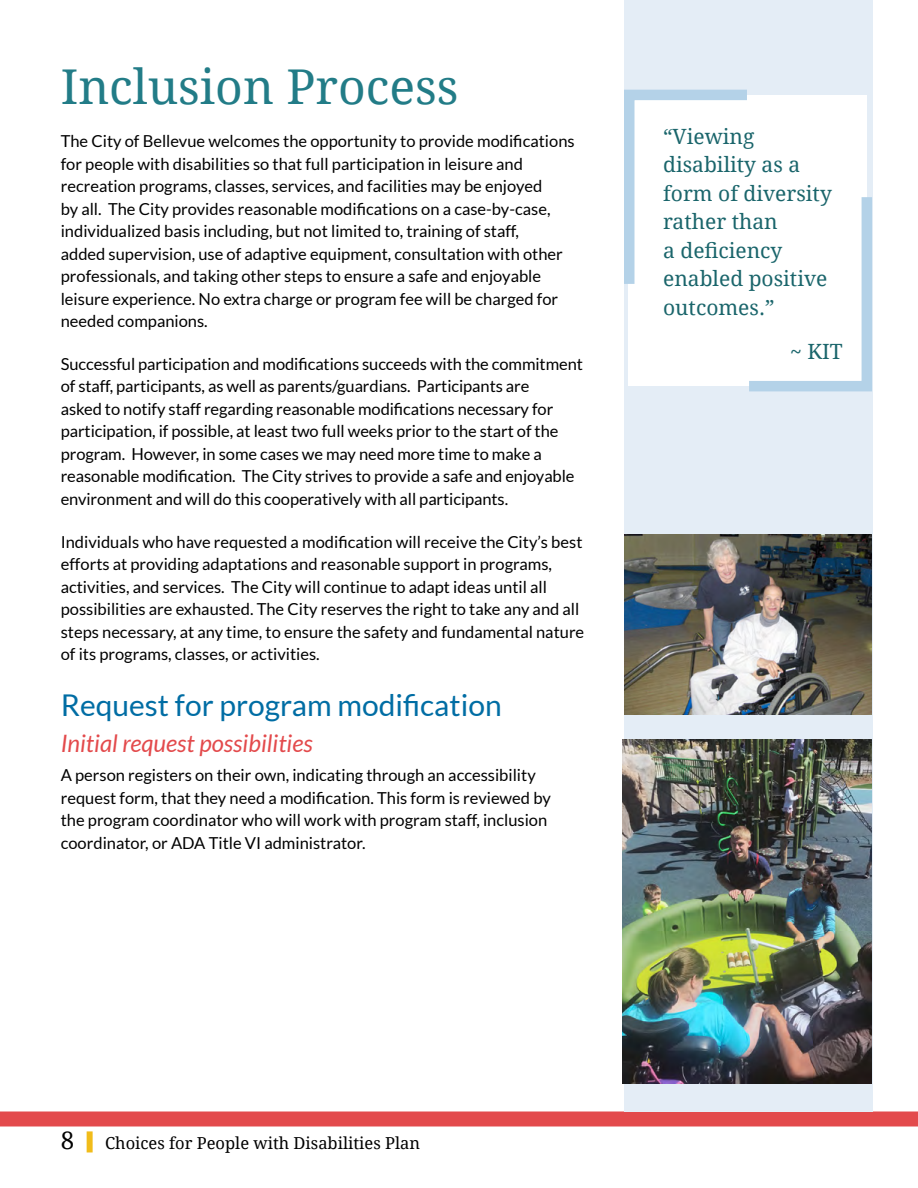
<style>
.page{position:relative;width:918px;height:1188px;background:#fff}
.page>*{position:absolute;margin:0;border:0;box-sizing:border-box;transform-origin:0 0}
.headlines{font:48px "Droid Serif";color:#227c87}
.subhead{font:30px "Lato";color:#006da4}
.third_heading{font:italic 24px "Lato";color:#e34a4c}
.t1{font:24px "Droid Serif";color:#000}
.new_callout_quotes{font:21px/28.5px "Droid Serif";color:#1a656b}
.text{font:16.5px/22.5px "Lato";color:#000}
.t2{font:16.5px "Droid Serif";color:#000}
</style>
<div class="page">
<div style="left:87px;top:1131px;width:6px;height:21px;background:#f1bc1a"></div>
<div style="left:0;top:1112px;width:918px;height:14px;background:#e34a4c"></div>
<div style="left:624px;top:0;width:248px;height:1112px;background:#e4edf6"></div>
<svg style="left:624px;top:84px;width:249px;height:313px;background:#f6fafc"></svg>
<img style="left:623px;top:739px;width:248px;height:345px">
<img style="left:624px;top:535px;width:247px;height:180px">
<p class="headlines" style="left:61px;top:54px;width:399px">Inclusion Process</p>
<p class="text" style="left:61px;top:130px;width:515px">The City of Bellevue welcomes the opportunity to provide modifications for people with disabilities so that full participation in leisure and recreation programs, classes, services, and facilities may be enjoyed<br>by all. The City provides reasonable modifications on a case-by-case, individualized basis including, but not limited to, training of staff,<br>added supervision, use of adaptive equipment, consultation with other professionals, and taking other steps to ensure a safe and enjoyable leisure experience. No extra charge or program fee will be charged for needed companions.</p>
<p class="text" style="left:61px;top:353px;width:524px">Successful participation and modifications succeeds with the commitment of staff, participants, as well as parents/guardians. Participants are<br>asked to notify staff regarding reasonable modifications necessary for participation, if possible, at least two full weeks prior to the start of the program. However, in some cases we may need more time to make a reasonable modification. The City strives to provide a safe and enjoyable environment and will do this cooperatively with all participants.</p>
<p class="text" style="left:61px;top:530px;width:525px">Individuals who have requested a modification will receive the City’s best efforts at providing adaptations and reasonable support in programs, activities, and services. The City will continue to adapt ideas until all possibilities are exhausted. The City reserves the right to take any and all steps necessary, at any time, to ensure the safety and fundamental nature of its programs, classes, or activities.</p>
<p class="subhead" style="left:61px;top:689px;width:442px">Request for program modification</p>
<p class="third_heading" style="left:61px;top:730px;width:254px">Initial request possibilities</p>
<p class="text" style="left:61px;top:764px;width:492px">A person registers on their own, indicating through an accessibility request form, that they need a modification. This form is reviewed by the program coordinator who will work with program staff, inclusion coordinator, or ADA Title VI administrator.</p>
<p class="new_callout_quotes" style="left:663px;top:121px;width:170px">“Viewing disability as a form of diversity rather than<br>a deficiency enabled positive outcomes.”</p>
<p class="new_callout_quotes" style="left:790px;top:337px;width:54px">~ KIT</p>
<h3 class="t1" style="left:61px;top:1124px;width:15px">8</h3>
<p class="t2" style="left:105px;top:1132px;width:316px">Choices for People with Disabilities Plan</p>
</div>
